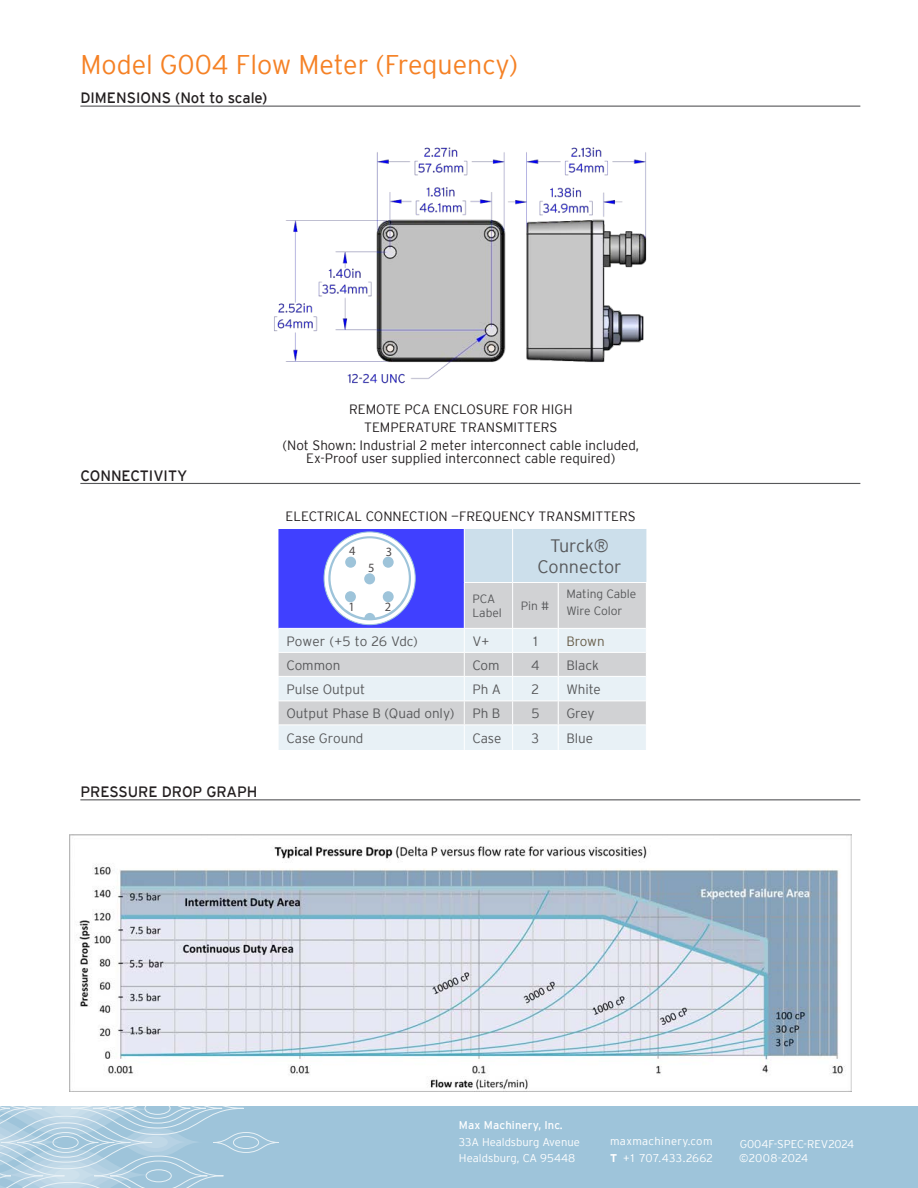
<style>
.page{position:relative;width:918px;height:1188px;background:#fff}
.page>*{position:absolute;margin:0;border:0;box-sizing:border-box;transform-origin:0 0}
.t1{font:300 27px "Interstate";color:#f58125}
.t2{font:300 18px/21.6px "Interstate";color:#57585a;text-align:center}
.t3{font:15px "Interstate";color:#231f20}
.t4{font:300 13.5px/18px "Interstate";color:#231f20;text-align:center}
.t5{font:300 13.5px "Interstate";color:#57585a}
.t6{font:300 13.5px "Interstate";letter-spacing:-.01em;color:#685d49}
.t7{font:12.6px "Myriad Pro";color:rgb(35 31 32/.8)}
.t8{font:300 12px/14.4px "Interstate";color:#57585a}
.t9{font:300 11.25px/16.5px "Interstate";color:#fff}
.t10{font:300 11.25px/16.5px "Interstate";letter-spacing:.03em;color:#fff}
.t11{font:11.25px "Interstate";letter-spacing:.01em;color:#fff}
.s1{font-weight:700}
</style>
<div class="page">
<div style="left:278px;top:529px;width:186px;height:99px;background:#4040ff"></div>
<div style="left:465px;top:530px;width:181px;height:52px;background:#ccdfeb"></div>
<svg style="left:280px;top:583px;width:366px;height:45px;fill:#d1d2d4"></svg>
<svg style="left:280px;top:629px;width:366px;height:121px;background:#dfe5e8"></svg>
<hr style="left:464px;top:583px;width:1px;height:45px;background:#fff">
<hr style="left:512px;top:583px;width:1px;height:45px;background:#fff">
<hr style="left:278px;top:652px;width:186px;height:1px;background:#fff">
<hr style="left:559px;top:652px;width:87px;height:1px;background:#fff">
<hr style="left:464px;top:652px;width:49px;height:1px;background:#fff">
<hr style="left:513px;top:652px;width:45px;height:1px;background:#fff">
<hr style="left:278px;top:676px;width:186px;height:1px;background:#fff">
<svg style="left:464px;top:629px;width:1px;height:121px"></svg>
<svg style="left:512px;top:629px;width:1px;height:121px"></svg>
<hr style="left:559px;top:676px;width:87px;height:1px;background:#fff">
<hr style="left:464px;top:676px;width:49px;height:1px;background:#fff">
<hr style="left:513px;top:676px;width:45px;height:1px;background:#fff">
<hr style="left:278px;top:701px;width:186px;height:1px;background:#fff">
<hr style="left:278px;top:725px;width:186px;height:1px;background:#fff">
<hr style="left:559px;top:701px;width:87px;height:1px;background:#fff">
<hr style="left:559px;top:725px;width:87px;height:1px;background:#fff">
<hr style="left:464px;top:701px;width:49px;height:1px;background:#fff">
<hr style="left:513px;top:701px;width:45px;height:1px;background:#fff">
<hr style="left:464px;top:725px;width:49px;height:1px;background:#fff">
<hr style="left:513px;top:725px;width:45px;height:1px;background:#fff">
<hr style="left:558px;top:583px;width:1px;height:45px;background:#fff">
<svg style="left:558px;top:629px;width:1px;height:121px"></svg>
<hr style="left:512px;top:529px;width:1px;height:53px;background:#fff">
<svg style="left:324px;top:532px;width:91px;height:93px"></svg>
<svg style="left:328px;top:536px;width:83px;height:84px"></svg>
<div style="left:331px;top:538px;width:78px;height:80px;background:#fff;border-radius:50%"></div>
<svg style="left:364px;top:613px;width:11px;height:5px"></svg>
<div style="left:383px;top:557px;width:11px;height:11px;background:#9ec4da;border-radius:50%"></div>
<div style="left:383px;top:591px;width:11px;height:11px;background:#9ec4da;border-radius:50%"></div>
<div style="left:345px;top:591px;width:11px;height:11px;background:#9ec4da;border-radius:50%"></div>
<div style="left:364px;top:573px;width:11px;height:11px;background:#9ec4da;border-radius:50%"></div>
<div style="left:345px;top:557px;width:11px;height:11px;background:#9ec4da;border-radius:50%"></div>
<hr style="left:80px;top:106px;width:780px;height:1px;background:#57585a">
<hr style="left:80px;top:799px;width:780px;height:1px;background:#57585a">
<img style="left:69px;top:834px;width:783px;height:258px">
<img style="left:274px;top:147px;width:373px;height:237px">
<hr style="left:80px;top:483px;width:780px;height:1px;background:#57585a">
<div style="left:0;top:1107px;width:918px;height:81px;background:#9ec4da"></div>
<div style="left:213px;top:1132px;width:66px;height:21px;border:1px solid #e8f1f6;border-radius:50%"></div>
<div style="left:233px;top:1136px;width:26px;height:13px;border:1px solid #e8f1f6;border-radius:50%"></div>
<svg style="left:0;top:1107px;width:244px;height:81px"></svg>
<h1 class="t1" style="left:80px;top:53px;width:439px">Model G004 Flow Meter (Frequency)</h1>
<p class="t3" style="left:80px;top:92px;width:189px">DIMENSIONS (Not to scale)</p>
<p class="t3" style="left:80px;top:470px;width:108px">CONNECTIVITY</p>
<p class="t3" style="left:80px;top:786px;width:179px">PRESSURE DROP GRAPH</p>
<p class="t4" style="left:283px;top:401px;width:358px">REMOTE PCA ENCLOSURE FOR HIGH<br>TEMPERATURE TRANSMITTERS<br>(Not Shown: Industrial 2 meter interconnect cable included,</p>
<p class="t4" style="left:306px;top:450px;width:311px">Ex-Proof user supplied interconnect cable required)</p>
<p class="t4" style="left:286px;top:508px;width:352px">ELECTRICAL CONNECTION —FREQUENCY TRANSMITTERS</p>
<h2 class="t2" style="left:537px;top:536px;width:86px">Turck®<br>Connector</h2>
<p class="t8" style="left:472px;top:592px;width:31px">PCA<br>Label</p>
<p class="t8" style="left:521px;top:599px;width:30px">Pin #</p>
<p class="t7" style="left:349px;top:544px;width:8px">4</p>
<p class="t7" style="left:386px;top:544px;width:8px">3</p>
<p class="t7" style="left:368px;top:560px;width:8px">5</p>
<p class="t8" style="left:566px;top:586px;width:72px;line-height:16.5px">Mating Cable<br>Wire Color</p>
<p class="t7" style="left:385px;top:600px;width:8px">2</p>
<p class="t7" style="left:348px;top:600px;width:8px">1</p>
<p class="t5" style="left:286px;top:635px;width:133px">Power (+5 to 26 Vdc)</p>
<p class="t5" style="left:472px;top:635px;width:18px">V+</p>
<p class="t5" style="left:533px;top:635px;width:6px">1</p>
<p class="t6" style="left:566px;top:635px;width:40px">Brown</p>
<p class="t5" style="left:286px;top:659px;width:56px">Common</p>
<p class="t5" style="left:472px;top:659px;width:29px">Com</p>
<p class="t5" style="left:531px;top:659px;width:10px">4</p>
<p class="t5" style="left:566px;top:659px;width:34px">Black</p>
<p class="t5" style="left:286px;top:683px;width:80px">Pulse Output</p>
<p class="t5" style="left:472px;top:683px;width:30px">Ph A</p>
<p class="t5" style="left:532px;top:683px;width:9px">2</p>
<p class="t5" style="left:566px;top:683px;width:36px">White</p>
<p class="t5" style="left:286px;top:708px;width:169px">Output Phase B (Quad only)</p>
<p class="t5" style="left:472px;top:708px;width:29px">Ph B</p>
<p class="t5" style="left:531px;top:708px;width:10px">5</p>
<p class="t5" style="left:566px;top:708px;width:30px">Grey</p>
<p class="t5" style="left:286px;top:732px;width:79px">Case Ground</p>
<p class="t5" style="left:472px;top:732px;width:31px">Case</p>
<p class="t5" style="left:532px;top:732px;width:9px">3</p>
<p class="t5" style="left:566px;top:732px;width:28px">Blue</p>
<p class="t11" style="left:459px;top:1121px;width:105px">Max Machinery, Inc.</p>
<p class="t9" style="left:459px;top:1135px;width:122px">33A Healdsburg Avenue<br>Healdsburg, CA 95448</p>
<p class="t10" style="left:610px;top:1134px;width:104px">maxmachinery.com<br><span class="s1">T</span> +1 707.433.2662</p>
<p class="t9" style="left:740px;top:1137px;width:116px">G004F-SPEC-REV2024</p>
<p class="t9" style="left:739px;top:1151px;width:71px">©2008-2024</p>
</div>
